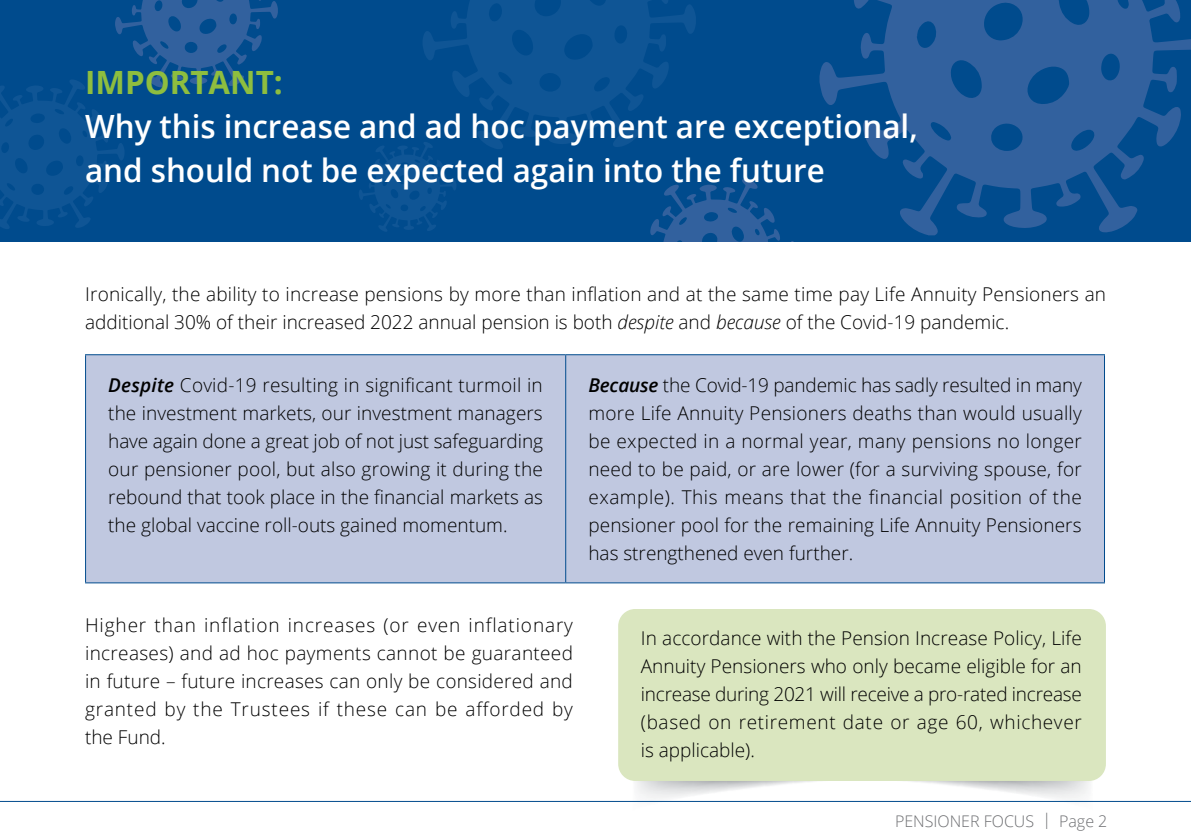
<style>
.page{position:relative;width:1191px;height:840px;background:#fff}
.page>*{position:absolute;margin:0;border:0;box-sizing:border-box;transform-origin:0 0}
.t1{font:600 32px/44px "Open Sans";color:#fff}
.t2{font:700 32px "Open Sans";color:#8ebe3f}
.t3{font:300 19px/28px "Open Sans";letter-spacing:.005em;color:#000;text-align:justify}
.t4{font:300 16px "Open Sans";color:#6d6e71}
.s1{font-style:italic}
.s2{font-weight:600;font-style:italic}
</style>
<div class="page">
<img style="left:633px;top:780px;width:459px;height:22px">
<div style="left:0;top:0;width:1191px;height:241px;background:#004b8d"></div>
<svg style="left:650px;top:179px;width:130px;height:62px"></svg>
<svg style="left:0;top:0;width:278px;height:229px"></svg>
<svg style="left:423px;top:0;width:273px;height:149px"></svg>
<svg style="left:819px;top:0;width:372px;height:235px;fill:#32619e"></svg>
<svg style="left:359px;top:142px;width:97px;height:90px"></svg>
<div style="left:86px;top:355px;width:1018px;height:227px;background:#c0c8e0"></div>
<hr style="left:85px;top:354px;width:481px;height:1px;background:#004b8d">
<hr style="left:85px;top:355px;width:1px;height:227px;background:#004b8d">
<hr style="left:566px;top:354px;width:539px;height:1px;background:#004b8d">
<hr style="left:565px;top:355px;width:1px;height:227px;background:#004b8d">
<hr style="left:1104px;top:355px;width:1px;height:227px;background:#004b8d">
<hr style="left:85px;top:582px;width:481px;height:1px;background:#004b8d">
<hr style="left:566px;top:582px;width:539px;height:1px;background:#004b8d">
<div style="left:618px;top:608px;width:488px;height:172px;background:#dae6bf;border-radius:17px"></div>
<hr style="left:0;top:800px;width:1191px;height:1px;background:#004b8d">
<h1 class="t2" style="left:85px;top:60px;width:199px">IMPORTANT:</h1>
<h1 class="t1" style="left:85px;top:104px;width:834px">Why this increase and ad hoc payment are exceptional, and should not be expected again into the future</h1>
<p class="t3" style="left:85px;top:279px;width:1022px">Ironically, the ability to increase pensions by more than inflation and at the same time pay Life Annuity Pensioners an additional 30% of their increased 2022 annual pension is both <span class="s1">despite</span> and <span class="s1">because</span> of the Covid-19 pandemic.</p>
<p class="t3" style="left:108px;top:370px;width:436px"><span class="s2">Despite</span> Covid-19 resulting in significant turmoil in the investment markets, our investment managers have again done a great job of not just safeguarding our pensioner pool, but also growing it during the rebound that took place in the financial markets as the global vaccine roll-outs gained momentum.</p>
<p class="t3" style="left:588px;top:370px;width:495px"><span class="s2">Because</span> the Covid-19 pandemic has sadly resulted in many more Life Annuity Pensioners deaths than would usually be expected in a normal year, many pensions no longer need to be paid, or are lower (for a surviving spouse, for example). This means that the financial position of the pensioner pool for the remaining Life Annuity Pensioners has strengthened even further.</p>
<p class="t3" style="left:85px;top:610px;width:489px">Higher than inflation increases (or even inflationary increases) and ad hoc payments cannot be guaranteed in future – future increases can only be considered and granted by the Trustees if these can be afforded by the Fund.</p>
<p class="t3" style="left:641px;top:622px;width:442px">In accordance with the Pension Increase Policy, Life Annuity Pensioners who only became eligible for an increase during 2021 will receive a pro-rated increase (based on retirement date or age 60, whichever is applicable).</p>
<p class="t4" style="left:895px;top:809px;width:214px">PENSIONER FOCUS | Page 2</p>
</div>
